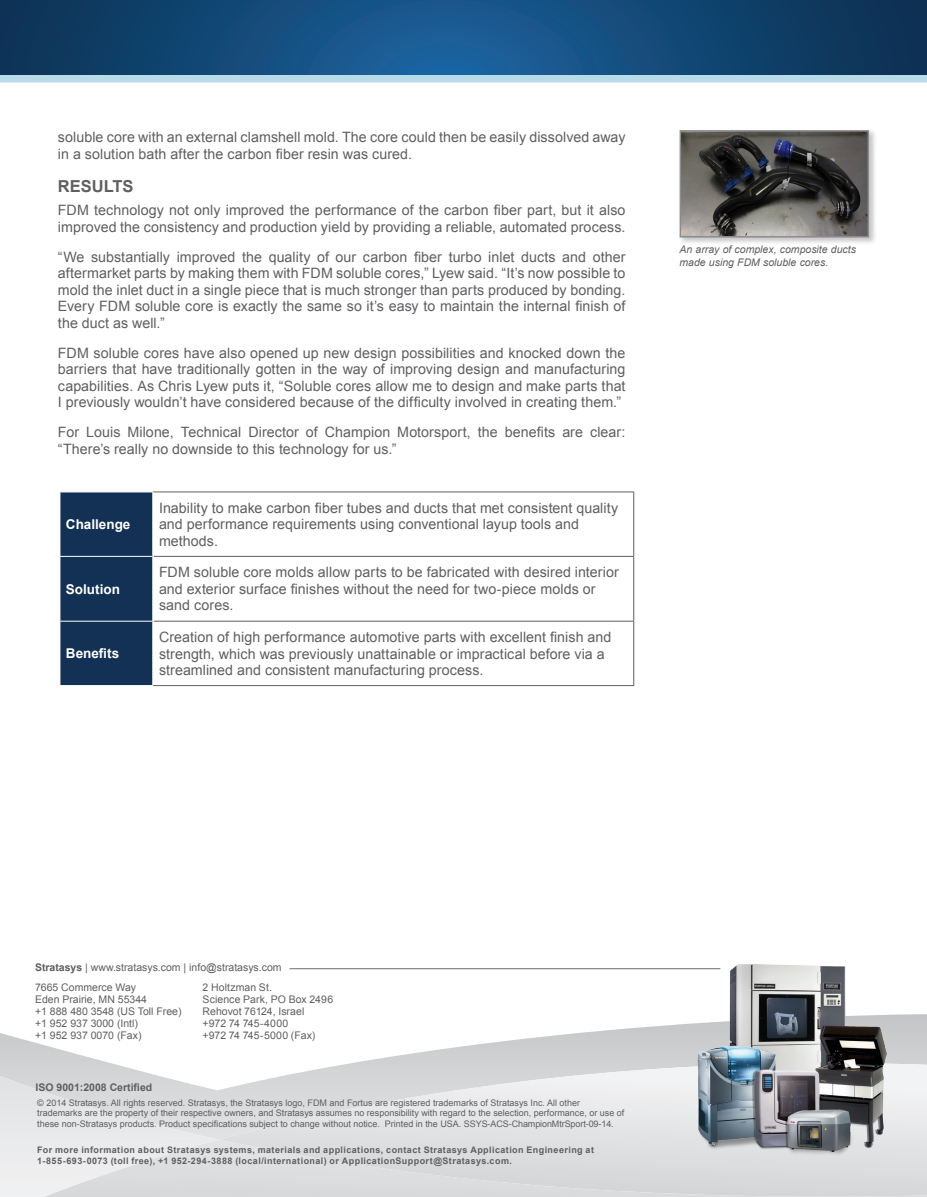
<style>
.page{position:relative;width:927px;height:1197px;background:#fff}
.page>*{position:absolute;margin:0;border:0;box-sizing:border-box;transform-origin:0 0}
.Paragraph_Headers{font:700 16.5px "Arial";color:#5f5f62}
.body_copy{font:14.25px/16.5px "Arial";letter-spacing:.005em;color:#5f5f62}
.Table_top_header{font:700 13.5px "Arial";color:#fff}
.t1{font:10.5px/12px "Arial";color:#5f5f62}
.image_captions{font:italic 10.5px/12.8px "Arial";color:#5f5f62}
.t2{font:700 10.5px "Arial";color:#5f5f62}
.t3{font:9px/10.8px "Arial";color:#5f5f62}
.t4{font:700 9px/10.8px "Arial";letter-spacing:.045em;color:#5f5f62}
.s1{font-weight:700}
</style>
<div class="page">
<svg style="left:354px;top:1023px;width:337px;height:40px"></svg>
<svg style="left:219px;top:1063px;width:708px;height:77px"></svg>
<img style="left:691px;top:964px;width:201px;height:195px">
<hr style="left:290px;top:968px;width:430px;height:1px;background:#6e6e6f">
<div style="left:678px;top:129px;width:199px;height:116px;background:#231f20;opacity:.25"></div>
<img style="left:683px;top:133px;width:183px;height:102px">
<div style="left:680px;top:130px;width:189px;height:108px;border:2px solid #8a8c8f"></div>
<div style="left:61px;top:493px;width:91px;height:192px;background:#123154"></div>
<hr style="left:153px;top:492px;width:481px;height:1px;background:#5f5f62">
<hr style="left:633px;top:492px;width:1px;height:64px;background:#5f5f62">
<hr style="left:154px;top:556px;width:480px;height:1px;background:#5f5f62">
<hr style="left:633px;top:557px;width:1px;height:64px;background:#5f5f62">
<hr style="left:154px;top:621px;width:480px;height:1px;background:#5f5f62">
<hr style="left:633px;top:622px;width:1px;height:63px;background:#5f5f62">
<hr style="left:153px;top:685px;width:481px;height:1px;background:#5f5f62">
<hr style="left:60px;top:556px;width:92px;height:1px;background:#fff">
<hr style="left:60px;top:621px;width:92px;height:1px;background:#fff">
<hr style="left:152px;top:492px;width:2px;height:64px;background:#fff">
<div style="left:0;top:73px;width:927px;height:9px;background:#b8dbea"></div>
<svg style="left:0;top:0;width:927px;height:74px;background:#124775"></svg>
<p class="body_copy" style="left:58px;top:129px;width:569px">soluble core with an external clamshell mold. The core could then be easily dissolved away in a solution bath after the carbon fiber resin was cured.</p>
<p class="Paragraph_Headers" style="left:58px;top:175px;width:77px">RESULTS</p>
<p class="body_copy" style="left:58px;top:202px;width:569px">FDM technology not only improved the performance of the carbon fiber part, but it also improved the consistency and production yield by providing a reliable, automated process.</p>
<p class="body_copy" style="left:58px;top:249px;width:569px;text-align:justify">“We substantially improved the quality of our carbon fiber turbo inlet ducts and other aftermarket parts by making them with FDM soluble cores,” Lyew said. “It’s now possible to mold the inlet duct in a single piece that is much stronger than parts produced by bonding.<br>Every FDM soluble core is exactly the same so it’s easy to maintain the internal finish of the duct as well.”</p>
<p class="body_copy" style="left:58px;top:345px;width:569px;text-align:justify">FDM soluble cores have also opened up new design possibilities and knocked down the barriers that have traditionally gotten in the way of improving design and manufacturing capabilities. As Chris Lyew puts it, “Soluble cores allow me to design and make parts that I previously wouldn’t have considered because of the difficulty involved in creating them.”</p>
<p class="body_copy" style="left:58px;top:424px;width:569px">For Louis Milone, Technical Director of Champion Motorsport, the benefits are clear: “There’s really no downside to this technology for us.”</p>
<p class="Table_top_header" style="left:66px;top:515px;width:66px">Challenge</p>
<p class="Table_top_header" style="left:66px;top:580px;width:55px">Solution</p>
<p class="Table_top_header" style="left:66px;top:645px;width:55px">Benefits</p>
<p class="body_copy" style="left:159px;top:500px;width:461px">Inability to make carbon fiber tubes and ducts that met consistent quality and performance requirements using conventional layup tools and methods.</p>
<p class="body_copy" style="left:159px;top:564px;width:461px">FDM soluble core molds allow parts to be fabricated with desired interior and exterior surface finishes without the need for two-piece molds or sand cores.</p>
<p class="body_copy" style="left:159px;top:629px;width:454px">Creation of high performance automotive parts with excellent finish and strength, which was previously unattainable or impractical before via a streamlined and consistent manufacturing process.</p>
<p class="image_captions" style="left:680px;top:243px;width:178px">An array of complex, composite ducts made using FDM soluble cores.</p>
<p class="t1" style="left:35px;top:962px;width:248px"><span class="s1">Stratasys</span> | www.stratasys.com | info@stratasys.com</p>
<p class="t1" style="left:35px;top:982px;width:148px">7665 Commerce Way<br>Eden Prairie, MN 55344<br>+1 888 480 3548 (US Toll Free) +1 952 937 3000 (Intl)<br>+1 952 937 0070 (Fax)</p>
<p class="t1" style="left:203px;top:982px;width:132px">2 Holtzman St.<br>Science Park, PO Box 2496<br>Rehovot 76124, Israel<br>+972 74 745-4000<br>+972 74 745-5000 (Fax)</p>
<p class="t2" style="left:36px;top:1081px;width:118px">ISO 9001:2008 Certified</p>
<p class="t3" style="left:37px;top:1097px;width:589px">© 2014 Stratasys. All rights reserved. Stratasys, the Stratasys logo, FDM and Fortus are registered trademarks of Stratasys Inc. All other trademarks are the property of their respective owners, and Stratasys assumes no responsibility with regard to the selection, performance, or use of these non-Stratasys products. Product specifications subject to change without notice. Printed in the USA. SSYS-ACS-ChampionMtrSport-09-14.</p>
<p class="t4" style="left:37px;top:1145px;width:558px">For more information about Stratasys systems, materials and applications, contact Stratasys Application Engineering at<br>1-855-693-0073 (toll free), +1 952-294-3888 (local/international) or ApplicationSupport@Stratasys.com.</p>
</div>
